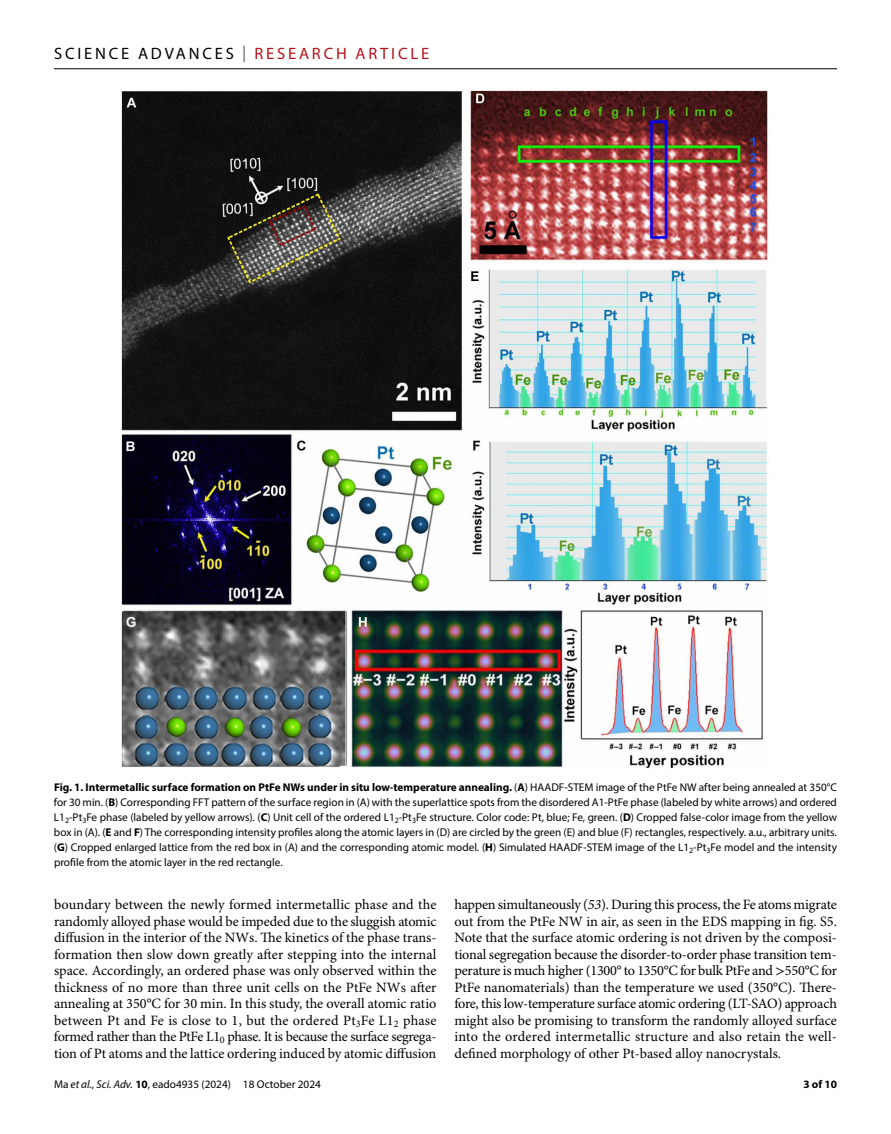
<style>
.page{position:relative;width:891px;height:1134px;background:#fff}
.page>*{position:absolute;margin:0;border:0;box-sizing:border-box;transform-origin:0 0}
.t1{font:16.5px "Myriad Pro";letter-spacing:.17em;color:#000}
.t2{font:14.25px/16.5px "Minion Pro";color:#000;text-align:justify}
.t3{font:11.25px/15px "Myriad Pro";color:#000;text-align:justify}
.t4{font:700 11.25px "Myriad Pro";color:#000}
.s1{font-weight:300}
.s2{color:#b5121b}
.s3{font-weight:700}
.s4{font-style:italic}
.s5{font-family:"STIX"}
</style>
<div class="page">
<hr style="left:54px;top:68px;width:783px;height:1px;background:#000">
<img style="left:122px;top:90px;width:647px;height:679px">
<p class="t1" style="left:54px;top:44px;width:376px">Science Adva nces <span class="s1">|</span> <span class="s2">Resear ch Ar ticle</span></p>
<p class="t3" style="left:54px;top:780px;width:785px"><span class="s3">Fig. 1. Intermetallic surface formation on PtFe NWs under in situ low-temperature annealing.</span> (<span class="s3">A</span>) HAADF-STEM image of the PtFe NW after being annealed at 350°C for 30 min. (<span class="s3">B</span>) Corresponding FFT pattern of the surface region in (A) with the superlattice spots from the disordered A1-PtFe phase (labeled by white arrows) and ordered L1<sub>2</sub>-Pt<sub>3</sub>Fe phase (labeled by yellow arrows). (<span class="s3">C</span>) Unit cell of the ordered L1<sub>2</sub>-Pt<sub>3</sub>Fe structure. Color code: Pt, blue; Fe, green. (<span class="s3">D</span>) Cropped false-color image from the yellow box in (A). (<span class="s3">E</span> and <span class="s3">F</span>) The corresponding intensity profiles along the atomic layers in (D) are circled by the green (E) and blue (F) rectangles, respectively. a.u., arbitrary units. (<span class="s3">G</span>) Cropped enlarged lattice from the red box in (A) and the corresponding atomic model. (<span class="s3">H</span>) Simulated HAADF-STEM image of the L1<sub>2</sub>-Pt<sub>3</sub>Fe model and the intensity profile from the atomic layer in the red rectangle.</p>
<p class="t2" style="left:54px;top:897px;width:384px">boundary between the newly formed intermetallic phase and the randomly alloyed phase would be impeded due to the sluggish atomic diffusion in the interior of the NWs. The kinetics of the phase trans&shy;formation then slow down greatly after stepping into the internal space. Accordingly, an ordered phase was only observed within the thickness of no more than three unit cells on the PtFe NWs after annealing at 350°C for 30 min. In this study, the overall atomic ratio between Pt and Fe is close to 1, but the ordered Pt<sub>3</sub>Fe L1<sub>2</sub> phase formed rather than the PtFe L1<sub>0</sub> phase. It is because the surface segrega&shy;tion of Pt atoms and the lattice ordering induced by atomic diffusion</p>
<p class="t2" style="left:454px;top:897px;width:384px">happen simultaneously (<span class="s4">53</span>). During this process, the Fe atoms migrate out from the PtFe NW in air, as seen in the EDS mapping in fig. S5.<br>Note that the surface atomic ordering is not driven by the composi&shy;tional segregation because the disorder-to-order phase transition tem&shy;perature is much higher (1300° to 1350°C for bulk PtFe and <span class="s5">&gt;</span>550°C for PtFe nanomaterials) than the temperature we used (350°C). There&shy;fore, this low-temperature surface atomic ordering (LT-SAO) approach might also be promising to transform the randomly alloyed surface into the ordered intermetallic structure and also retain the well&shy;defined morphology of other Pt-based alloy nanocrystals.</p>
<p class="t3" style="left:54px;top:1076px;width:268px">Ma <span class="s4">et al.</span>, <span class="s4">Sci. Adv.</span> <span class="s3">10</span>, eado4935 (2024) 18 October 2024</p>
<p class="t4" style="left:803px;top:1076px;width:35px">3 of 10</p>
</div>
